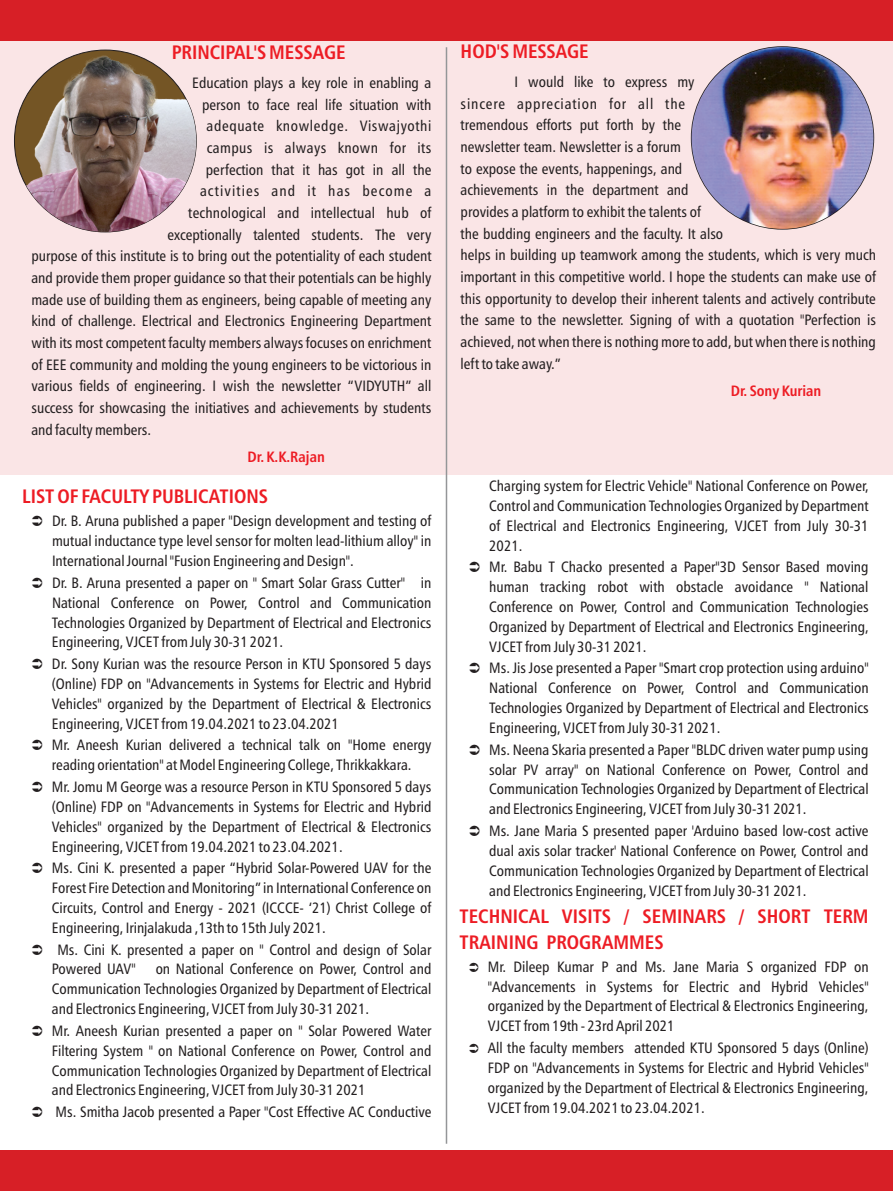
<style>
.page{position:relative;width:893px;height:1191px;background:#fff}
.page>*{position:absolute;margin:0;border:0;box-sizing:border-box;transform-origin:0 0}
.t1{font:19.5px/26.1px "Humanist 777 BT Bold Condensed B";color:#ed1c24}
.t2{font:15px/19.8px "Humanist 777 BT Roman Condensed B";color:#231f20;text-align:justify}
.t3{font:15px "Humanist 777 BT Roman Condensed B";letter-spacing:.04em;color:#231f20}
.t4{font:15px "Humanist 777 BT Bold Condensed B";color:#ed1c24}
.t5{font:15px "Humanist 777 BT Roman Condensed B";letter-spacing:.025em;color:#231f20}
.t6{font:15px "Humanist 777 BT Roman Condensed B";letter-spacing:.07em;color:#231f20}
</style>
<div class="page">
<div style="left:0;top:0;width:893px;height:475px;background:#fae5e6"></div>
<hr style="left:446px;top:47px;width:1px;height:1096px;background:#949698">
<div style="left:0;top:1150px;width:893px;height:41px;background:#d71f26"></div>
<div style="left:0;top:0;width:893px;height:40px;background:#d71f26"></div>
<img style="left:692px;top:47px;width:181px;height:182px;border-radius:50%">
<img style="left:14px;top:50px;width:182px;height:182px;border-radius:50%">
<h1 class="t1" style="left:172px;top:41px;width:176px">PRINCIPAL'S MESSAGE</h1>
<p class="t2" style="left:192px;top:74px;width:241px">Education plays a key role in enabling a</p>
<p class="t2" style="left:202px;top:96px;width:231px">person to face real life situation with</p>
<p class="t3" style="left:207px;top:120px;width:226px">adequate knowledge. Viswajyothi</p>
<p class="t5" style="left:207px;top:141px;width:226px">campus is always known for its</p>
<p class="t2" style="left:206px;top:161px;width:227px">perfection that it has got in all the</p>
<p class="t6" style="left:200px;top:185px;width:233px">activities and it has become a</p>
<p class="t2" style="left:188px;top:204px;width:245px">technological and intellectual hub of</p>
<p class="t2" style="left:167px;top:226px;width:265px">exceptionally talented students. The very</p>
<p class="t2" style="left:31px;top:247px;width:402px">purpose of this institute is to bring out the potentiality of each student</p>
<p class="t2" style="left:31px;top:269px;width:401px">and provide them proper guidance so that their potentials can be highly</p>
<p class="t2" style="left:31px;top:291px;width:401px">made use of building them as engineers, being capable of meeting any</p>
<p class="t2" style="left:31px;top:312px;width:401px">kind of challenge. Electrical and Electronics Engineering Department</p>
<p class="t2" style="left:31px;top:334px;width:401px">with its most competent faculty members always focuses on enrichment</p>
<p class="t2" style="left:31px;top:356px;width:401px">of EEE community and molding the young engineers to be victorious in</p>
<p class="t2" style="left:31px;top:377px;width:401px">various fields of engineering. I wish the newsletter “VIDYUTH” all</p>
<p class="t2" style="left:31px;top:399px;width:401px">success for showcasing the initiatives and achievements by students</p>
<p class="t2" style="left:31px;top:421px;width:121px">and faculty members.</p>
<p class="t4" style="left:247px;top:450px;width:79px">Dr. K.K.Rajan</p>
<h1 class="t1" style="left:22px;top:485px;width:247px">LIST OF FACULTY PUBLICATIONS</h1>
<p class="t2" style="left:52px;top:512px;width:381px">Dr. B. Aruna published a paper "Design development and testing of mutual inductance type level sensor for molten lead-lithium alloy" in International Journal "Fusion Engineering and Design".</p>
<p class="t2" style="left:52px;top:574px;width:381px">Dr. B. Aruna presented a paper on " Smart Solar Grass Cutter" in National Conference on Power, Control and Communication Technologies Organized by Department of Electrical and Electronics Engineering, VJCET from July 30-31 2021.</p>
<p class="t2" style="left:52px;top:655px;width:381px">Dr. Sony Kurian was the resource Person in KTU Sponsored 5 days (Online) FDP on "Advancements in Systems for Electric and Hybrid Vehicles" organized by the Department of Electrical &amp; Electronics Engineering, VJCET from 19.04.2021 to 23.04.2021</p>
<p class="t2" style="left:52px;top:736px;width:381px">Mr. Aneesh Kurian delivered a technical talk on "Home energy reading orientation" at Model Engineering College, Thrikkakkara.</p>
<p class="t2" style="left:52px;top:778px;width:381px">Mr. Jomu M George was a resource Person in KTU Sponsored 5 days (Online) FDP on "Advancements in Systems for Electric and Hybrid Vehicles" organized by the Department of Electrical &amp; Electronics Engineering, VJCET from 19.04.2021 to 23.04.2021.</p>
<p class="t2" style="left:52px;top:859px;width:381px">Ms. Cini K. presented a paper “Hybrid Solar-Powered UAV for the Forest Fire Detection and Monitoring” in International Conference on Circuits, Control and Energy - 2021 (ICCCE- ‘21) Christ College of Engineering, Irinjalakuda ,13th to 15th July 2021.</p>
<p class="t2" style="left:52px;top:940px;width:381px;text-indent:5px">Ms. Cini K. presented a paper on " Control and design of Solar<br>Powered UAV"</p>
<p class="t2" style="left:52px;top:960px;width:381px;text-indent:104px">on National Conference on Power, Control and Communication Technologies Organized by Department of Electrical and Electronics Engineering, VJCET from July 30-31 2021.</p>
<p class="t2" style="left:52px;top:1022px;width:381px">Mr. Aneesh Kurian presented a paper on " Solar Powered Water Filtering System " on National Conference on Power, Control and Communication Technologies Organized by Department of Electrical and Electronics Engineering, VJCET from July 30-31 2021</p>
<p class="t2" style="left:56px;top:1103px;width:377px">Ms. Smitha Jacob presented a Paper "Cost Effective AC Conductive</p>
<h1 class="t1" style="left:461px;top:40px;width:130px">HOD'S MESSAGE</h1>
<p class="t2" style="left:461px;top:72px;width:417px;line-height:21.6px;text-align:left;text-indent:54px">I would like to express my<br>sincere appreciation for all the<br>tremendous efforts put forth by the<br>newsletter team. Newsletter is a forum<br>to expose the events, happenings, and<br>achievements in the department and<br>provides a platform to exhibit the talents of<br>the budding engineers and the faculty. It also<br>helps in building up teamwork among the students, which is very much important in this competitive world. I hope the students can make use of this opportunity to develop their inherent talents and actively contribute the same to the newsletter. Signing of with a quotation "Perfection is achieved, not when there is nothing more to add, but when there is nothing left to take away.”</p>
<p class="t4" style="left:731px;top:384px;width:92px">Dr. Sony Kurian</p>
<p class="t2" style="left:489px;top:477px;width:381px">Charging system for Electric Vehicle" National Conference on Power, Control and Communication Technologies Organized by Department of Electrical and Electronics Engineering, VJCET from July 30-31<br>2021.</p>
<p class="t2" style="left:489px;top:558px;width:381px">Mr. Babu T Chacko presented a Paper"3D Sensor Based moving human tracking robot with obstacle avoidance " National Conference on Power, Control and Communication Technologies Organized by Department of Electrical and Electronics Engineering, VJCET from July 30-31 2021.</p>
<p class="t2" style="left:489px;top:659px;width:381px">Ms. Jis Jose presented a Paper "Smart crop protection using arduino" National Conference on Power, Control and Communication Technologies Organized by Department of Electrical and Electronics Engineering, VJCET from July 30-31 2021.</p>
<p class="t2" style="left:489px;top:741px;width:381px">Ms. Neena Skaria presented a Paper "BLDC driven water pump using solar PV array" on National Conference on Power, Control and Communication Technologies Organized by Department of Electrical and Electronics Engineering, VJCET from July 30-31 2021.</p>
<p class="t2" style="left:489px;top:822px;width:381px">Ms. Jane Maria S presented paper 'Arduino based low-cost active dual axis solar tracker' National Conference on Power, Control and Communication Technologies Organized by Department of Electrical and Electronics Engineering, VJCET from July 30-31 2021.</p>
<h1 class="t1" style="left:459px;top:904px;width:411px">TECHNICAL VISITS / SEMINARS / SHORT TERM<br>TRAINING PROGRAMMES</h1>
<p class="t2" style="left:488px;top:958px;width:382px">Mr. Dileep Kumar P and Ms. Jane Maria S organized FDP on "Advancements in Systems for Electric and Hybrid Vehicles" organized by the Department of Electrical &amp; Electronics Engineering, VJCET from 19th - 23rd April 2021</p>
<p class="t2" style="left:488px;top:1039px;width:382px">All the faculty members attended KTU Sponsored 5 days (Online)<br>FDP on "Advancements in Systems for Electric and Hybrid Vehicles" organized by the Department of Electrical &amp; Electronics Engineering, VJCET from 19.04.2021 to 23.04.2021.</p>
</div>
